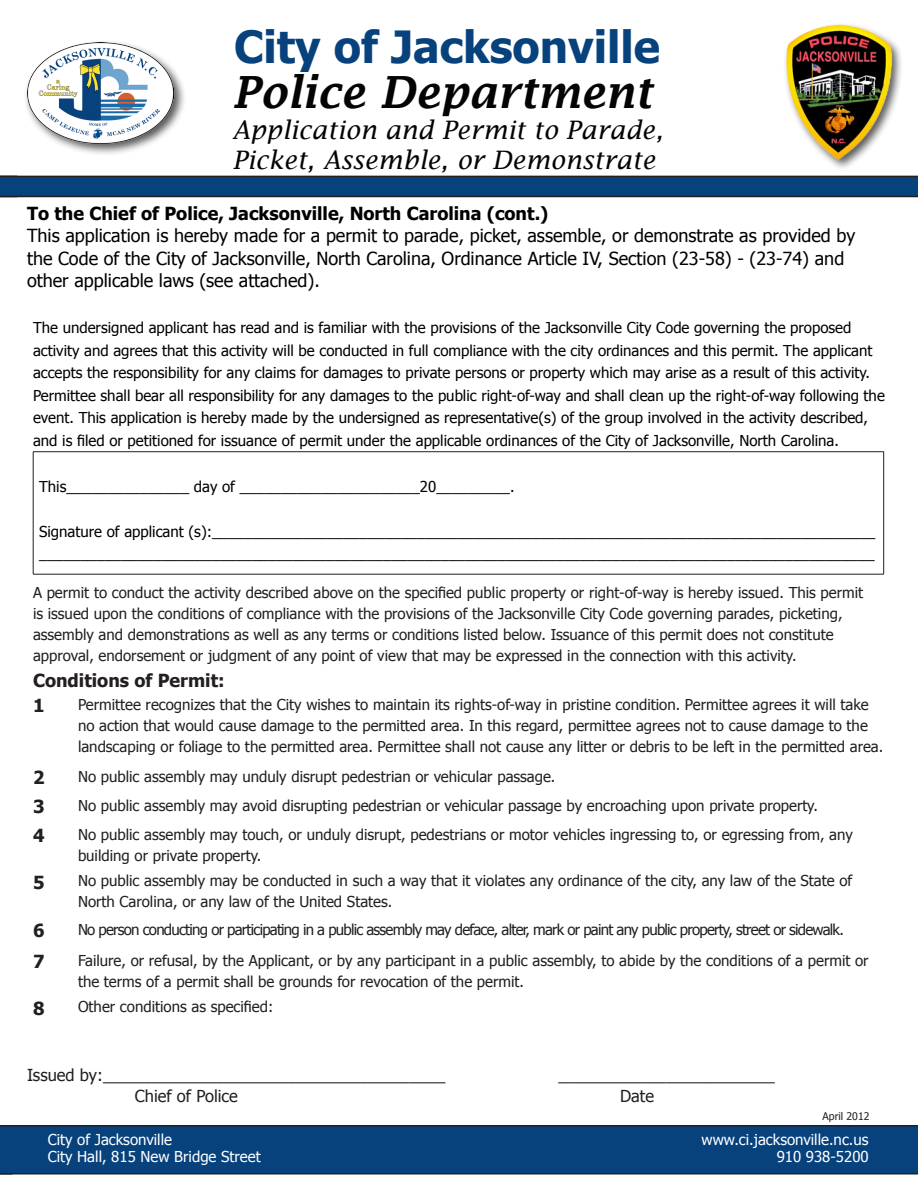
<style>
.page{position:relative;width:918px;height:1188px;background:#fff}
.page>*{position:absolute;margin:0;border:0;box-sizing:border-box;transform-origin:0 0}
.t1{font:700 44.25px "Tahoma";color:#07427d}
.t2{font:italic 600 43.5px "Lucida Fax";color:#040503}
.t3{font:italic 25.5px "Lucida Fax";color:#040503}
.Paragraph_Style7{font:18px/22.5px "Tahoma";color:#000}
.Paragraph_Style7-2{font:700 18px "Tahoma";color:#000}
.t4{font:700 18px "Tahoma";color:#231f20}
.t5{font:16.5px "Tahoma";color:#231f20}
.t6{font:15px/21px "Tahoma";color:#231f20}
.t7{font:15px/22.5px "Tahoma";color:#000}
.t8{font:15px "Tahoma";letter-spacing:-.05em;color:#231f20}
.Paragraph_Style10{font:15px "Tahoma";color:#fff}
.t9{font:10.5px "Tahoma";color:#231f20}
</style>
<div class="page">
<svg style="left:0;top:176px;width:918px;height:21px;background:#0a3d72"></svg>
<div style="left:0;top:1125px;width:918px;height:49px;background:#07427d"></div>
<hr style="left:33px;top:451px;width:851px;height:1px;background:#231f20">
<hr style="left:33px;top:452px;width:1px;height:122px;background:#231f20">
<hr style="left:883px;top:452px;width:1px;height:122px;background:#231f20">
<hr style="left:33px;top:574px;width:851px;height:1px;background:#231f20">
<div style="left:23px;top:39px;width:164px;height:117px;background:#231f20;opacity:.75"></div>
<img style="left:27px;top:43px;width:147px;height:100px">
<img style="left:785px;top:24px;width:116px;height:142px">
<p class="t1" style="left:234px;top:16px;width:428px">City of Jacksonville</p>
<p class="t2" style="left:232px;top:68px;width:421px">Police Department</p>
<p class="t3" style="left:232px;top:115px;width:432px">Application and Permit to Parade,</p>
<p class="t3" style="left:232px;top:146px;width:425px">Picket, Assemble, or Demonstrate</p>
<p class="Paragraph_Style7-2" style="left:27px;top:200px;width:523px">To the Chief of Police, Jacksonville, North Carolina (cont.)</p>
<p class="Paragraph_Style7" style="left:27px;top:223px;width:830px">This application is hereby made for a permit to parade, picket, assemble, or demonstrate as provided by</p>
<p class="Paragraph_Style7" style="left:27px;top:246px;width:819px">the Code of the City of Jacksonville, North Carolina, Ordinance Article IV, Section (23-58) - (23-74) and other applicable laws (see attached).</p>
<p class="t7" style="left:33px;top:316px;width:853px">The undersigned applicant has read and is familiar with the provisions of the Jacksonville City Code governing the proposed activity and agrees that this activity will be conducted in full compliance with the city ordinances and this permit. The applicant accepts the responsibility for any claims for damages to private persons or property which may arise as a result of this activity.<br>Permittee shall bear all responsibility for any damages to the public right-of-way and shall clean up the right-of-way following the event. This application is hereby made by the undersigned as representative(s) of the group involved in the activity described, and is filed or petitioned for issuance of permit under the applicable ordinances of the City of Jacksonville, North Carolina.</p>
<p class="t7" style="left:39px;top:474px;width:477px">This_______________ day of ______________________20_________.</p>
<p class="t7" style="left:39px;top:519px;width:838px">Signature of applicant (s):_________________________________________________________________________________ ______________________________________________________________________________________________________</p>
<p class="t6" style="left:33px;top:581px;width:832px">A permit to conduct the activity described above on the specified public property or right-of-way is hereby issued. This permit is issued upon the conditions of compliance with the provisions of the Jacksonville City Code governing parades, picketing, assembly and demonstrations as well as any terms or conditions listed below. Issuance of this permit does not constitute approval, endorsement or judgment of any point of view that may be expressed in the connection with this activity.</p>
<p class="t4" style="left:33px;top:667px;width:193px">Conditions of Permit:</p>
<p class="t4" style="left:33px;top:693px;width:13px">1</p>
<p class="t6" style="left:78px;top:693px;width:807px">Permittee recognizes that the City wishes to maintain its rights-of-way in pristine condition. Permittee agrees it will take no action that would cause damage to the permitted area. In this regard, permittee agrees not to cause damage to the landscaping or foliage to the permitted area. Permittee shall not cause any litter or debris to be left in the permitted area.</p>
<p class="t4" style="left:33px;top:765px;width:13px">2</p>
<p class="t6" style="left:78px;top:765px;width:479px">No public assembly may unduly disrupt pedestrian or vehicular passage.</p>
<p class="t4" style="left:33px;top:794px;width:13px">3</p>
<p class="t6" style="left:78px;top:794px;width:742px">No public assembly may avoid disrupting pedestrian or vehicular passage by encroaching upon private property.</p>
<p class="t4" style="left:33px;top:823px;width:13px">4</p>
<p class="t6" style="left:78px;top:823px;width:776px">No public assembly may touch, or unduly disrupt, pedestrians or motor vehicles ingressing to, or egressing from, any building or private property.</p>
<p class="t4" style="left:33px;top:870px;width:13px">5</p>
<p class="t6" style="left:78px;top:870px;width:776px">No public assembly may be conducted in such a way that it violates any ordinance of the city, any law of the State of<br>North Carolina, or any law of the United States.</p>
<p class="t4" style="left:33px;top:918px;width:13px">6</p>
<p class="t8" style="left:78px;top:920px;width:767px">No person conducting or participating in a public assembly may deface, alter, mark or paint any public property, street or sidewalk.</p>
<p class="t4" style="left:33px;top:949px;width:13px">7</p>
<p class="t6" style="left:78px;top:949px;width:792px">Failure, or refusal, by the Applicant, or by any participant in a public assembly, to abide by the conditions of a permit or the terms of a permit shall be grounds for revocation of the permit.</p>
<p class="t4" style="left:33px;top:996px;width:13px">8</p>
<p class="t6" style="left:78px;top:996px;width:197px">Other conditions as specified:</p>
<p class="t5" style="left:27px;top:1064px;width:420px">Issued by:______________________________________</p>
<p class="t5" style="left:559px;top:1064px;width:218px">________________________</p>
<p class="t5" style="left:135px;top:1085px;width:104px">Chief of Police</p>
<p class="t5" style="left:620px;top:1085px;width:36px">Date</p>
<p class="t9" style="left:823px;top:1110px;width:48px">April 2012</p>
<p class="Paragraph_Style10" style="left:48px;top:1130px;width:126px">City of Jacksonville</p>
<p class="Paragraph_Style10" style="left:702px;top:1130px;width:168px">www.ci.jacksonville.nc.us</p>
<p class="Paragraph_Style10" style="left:48px;top:1146px;width:214px">City Hall, 815 New Bridge Street</p>
<p class="Paragraph_Style10" style="left:777px;top:1146px;width:94px">910 938-5200</p>
</div>
